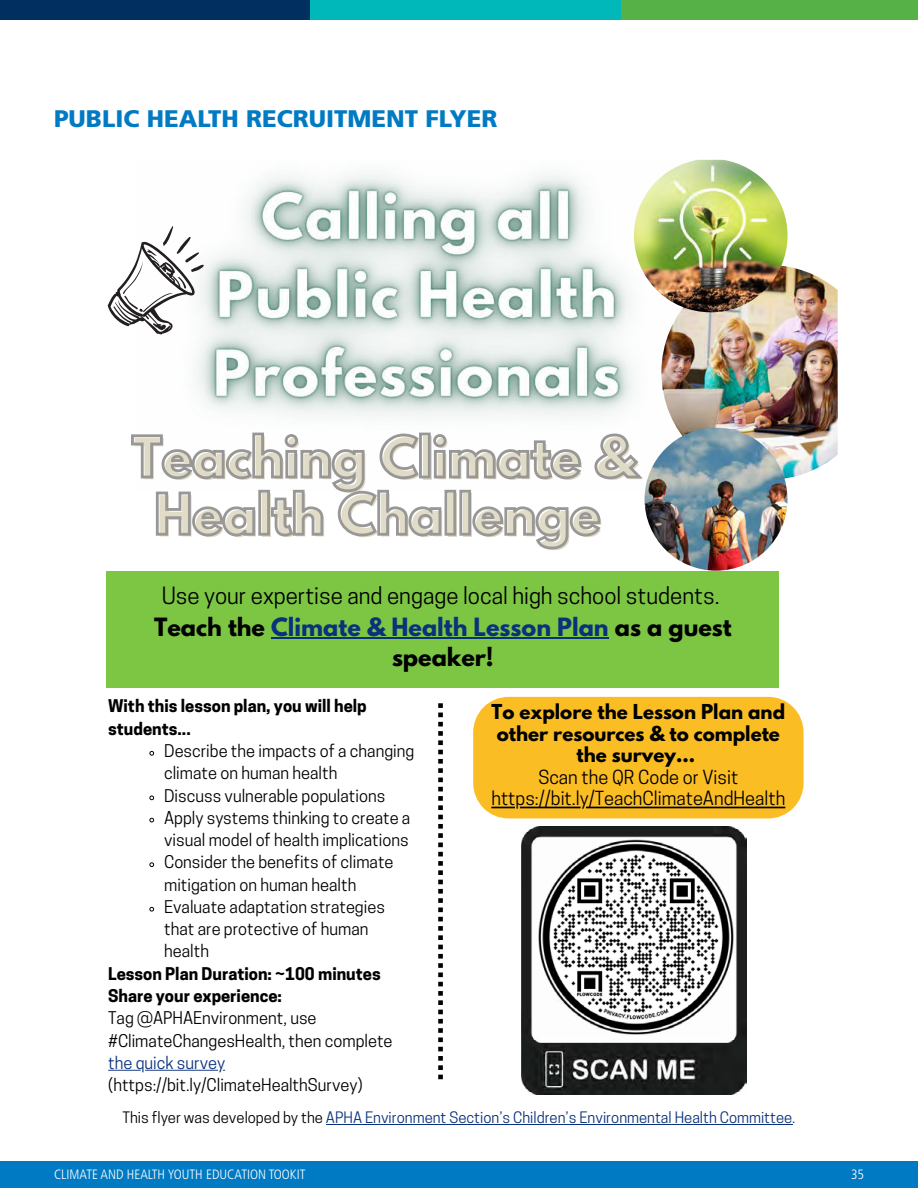
<style>
.page{position:relative;width:918px;height:1188px;background:#fff}
.page>*{position:absolute;margin:0;border:0;box-sizing:border-box;transform-origin:0 0}
.t1{font:700 50.1px/57.3px "League Spartan";color:#e1dcc8;text-align:center}
.t2{font:900 24px "Frutiger";color:#007bc3}
.t3{font:22.35px "Cooper Hewitt";color:#000}
.t4{font:700 22.35px/30.6px "League Spartan";color:#000;text-align:center}
.t5{font:700 18.3px/21.5px "League Spartan";color:#000;text-align:center}
.t6{font:18.3px/21.5px "Cooper Hewitt";color:#000;text-align:center}
.t7{font:16.5px/22.2px "Cooper Hewitt";color:#000}
.t8{font:700 16.5px/22.2px "Cooper Hewitt";color:#000}
.t9{font:16.5px "Cooper Hewitt";color:#09317c}
.t10{font:14.85px "Cooper Hewitt";color:#09317c}
.t11{font:300 condensed 13.5px "Frutiger";color:#fff}
.s1{color:#09317c}
.s2{color:#000}
</style>
<div class="page">
<div style="left:0;top:1161px;width:918px;height:27px;background:#007bc3"></div>
<div style="left:0;top:0;width:310px;height:20px;background:#002f60"></div>
<div style="left:310px;top:0;width:311px;height:20px;background:#00b8ba"></div>
<div style="left:621px;top:0;width:297px;height:20px;background:#56b146"></div>
<svg style="left:108px;top:262px;width:28px;height:65px"></svg>
<img style="left:521px;top:827px;width:226px;height:267px">
<svg style="left:438px;top:703px;width:5px;height:376px"></svg>
<div style="left:106px;top:571px;width:673px;height:117px;background:#7cc644"></div>
<hr style="left:271px;top:637px;width:338px;height:2px;background:#09317c">
<svg style="left:131px;top:434px;width:515px;height:116px"></svg>
<img style="left:136px;top:174px;width:525px;height:317px">
<img style="left:661px;top:266px;width:177px;height:213px">
<img style="left:634px;top:160px;width:154px;height:152px">
<img style="left:645px;top:428px;width:143px;height:143px;border-radius:71px">
<img style="left:532px;top:834px;width:207px;height:207px">
<div style="left:473px;top:697px;width:331px;height:121px;background:#fabd24"></div>
<svg style="left:149px;top:751px;width:6px;height:5px"></svg>
<svg style="left:149px;top:795px;width:6px;height:6px"></svg>
<svg style="left:149px;top:817px;width:6px;height:6px"></svg>
<svg style="left:149px;top:862px;width:6px;height:5px"></svg>
<svg style="left:149px;top:906px;width:6px;height:6px"></svg>
<hr style="left:145px;top:1070px;width:73px;height:1px;background:#09317c">
<hr style="left:108px;top:1070px;width:33px;height:1px;background:#09317c">
<hr style="left:326px;top:1124px;width:466px;height:1px;background:#09317c">
<h2 class="t2" style="left:54px;top:104px;width:445px">PUBLIC HEALTH RECRUITMENT FLYER</h2>
<h1 class="t1" style="left:134px;top:430px;width:506px">Teaching Climate &amp;<br>Health Challenge</h1>
<h3 class="t3" style="left:162px;top:583px;width:559px">Use your expertise and engage local high school students.</h3>
<h3 class="t4" style="left:154px;top:611px;width:579px">Teach the <span class="s1">Climate &amp; Health Lesson Plan</span> as a guest speaker!</h3>
<p class="t8" style="left:108px;top:695px;width:260px">With this lesson plan, you will help students...</p>
<p class="t7" style="left:164px;top:740px;width:252px">Describe the impacts of a changing climate on human health<br>Discuss vulnerable populations<br>Apply systems thinking to create a visual model of health implications<br>Consider the benefits of climate mitigation on human health<br>Evaluate adaptation strategies that are protective of human health</p>
<p class="t5" style="left:492px;top:701px;width:295px">To explore the Lesson Plan and other resources &amp; to complete the survey...</p>
<p class="t6" style="left:491px;top:766px;width:296px">Scan the QR Code or Visit https://bit.ly/TeachClimateAndHealth</p>
<p class="t8" style="left:108px;top:963px;width:274px">Lesson Plan Duration: ~100 minutes<br>Share your experience:</p>
<p class="t7" style="left:108px;top:1007px;width:286px">Tag @APHAEnvironment, use #ClimateChangesHealth, then complete</p>
<p class="t9" style="left:108px;top:1053px;width:118px">the quick survey</p>
<p class="t7" style="left:108px;top:1074px;width:256px">(https://bit.ly/ClimateHealthSurvey)</p>
<p class="t10" style="left:122px;top:1109px;width:675px"><span class="s2">This flyer was developed by the</span> APHA Environment Section’s Children’s Environmental Health Committee.</p>
<p class="t11" style="left:54px;top:1167px;width:253px">CLIMATE AND HEALTH YOUTH EDUCATION TOOKIT</p>
<p class="t11" style="left:851px;top:1167px;width:14px">35</p>
</div>
